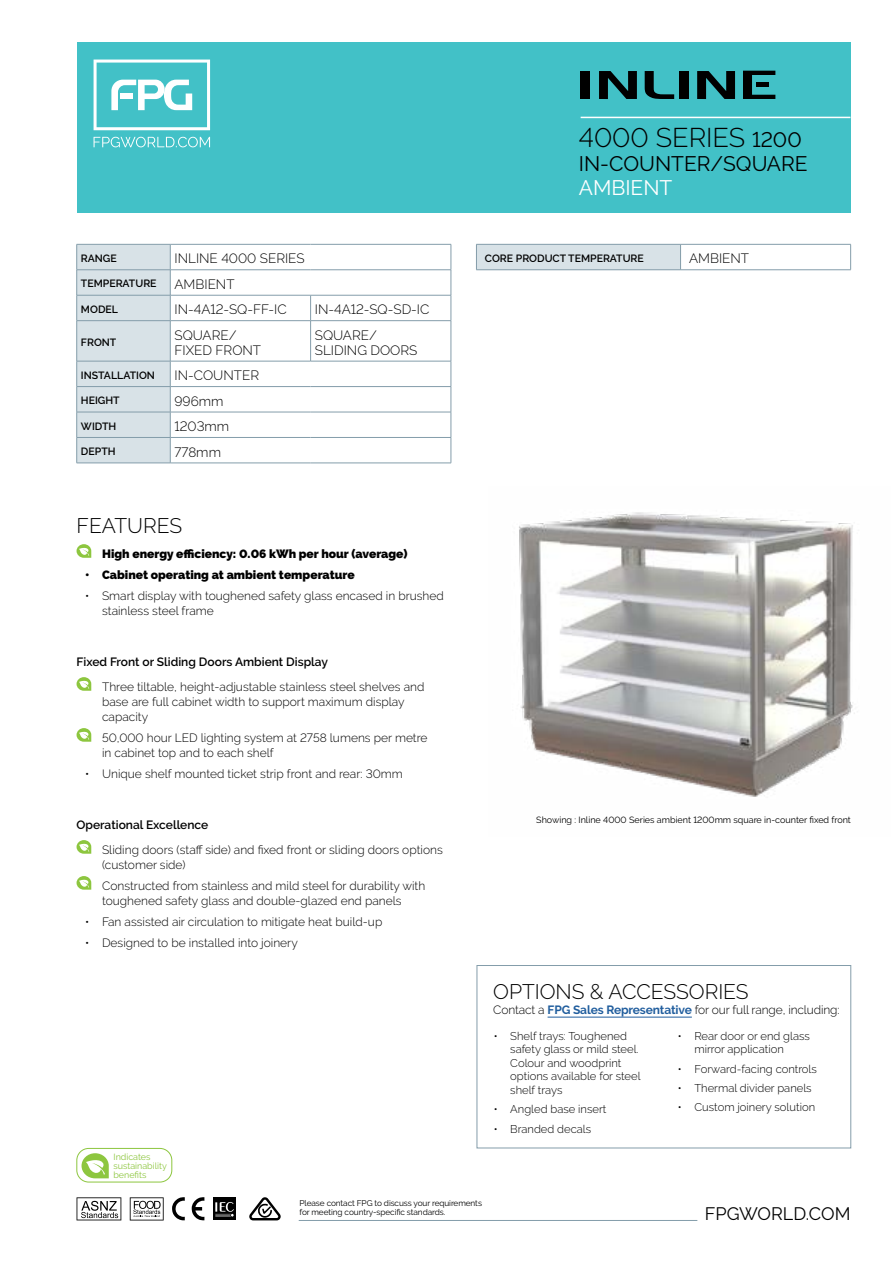
<style>
.page{position:relative;width:893px;height:1263px;background:#fff}
.page>*{position:absolute;margin:0;border:0;box-sizing:border-box;transform-origin:0 0}
.t1{font:300 27px "Raleway";color:#000}
.t2{font:300 21px "Raleway";color:#000}
.t3{font:21px "Raleway";color:#000}
.t4{font:21px "Raleway";color:#fff}
.t5{font:18px "Raleway";color:#000}
.t6{font:300 13.5px/15px "Raleway";color:#000}
.t7{font:300 12px/15px "Raleway";color:#000}
.t8{font:800 12px "Raleway";color:#000}
.t9{font:600 12px "Raleway";color:#000}
.t10{font:300 11.25px/13.5px "Raleway";color:#000}
.t11{font:600 10.5px "Raleway";color:#000}
.t12{font:9px "Raleway";color:#000}
.t13{font:9px/9px "Raleway";color:#8dc63f}
.t14{font:8.25px/9px "Raleway";letter-spacing:-.01em;color:#000}
.s1{font-weight:400;font-size:21px}
.s2{font-weight:700;color:#215e9e}
</style>
<div class="page">
<hr style="left:299px;top:1220px;width:398px;height:1px;background:#849daa">
<svg style="left:77px;top:1197px;width:44px;height:23px"></svg>
<svg style="left:130px;top:1197px;width:34px;height:23px"></svg>
<svg style="left:192px;top:1197px;width:12px;height:23px"></svg>
<svg style="left:172px;top:1197px;width:13px;height:23px"></svg>
<div style="left:213px;top:1197px;width:23px;height:23px;background:#000"></div>
<svg style="left:215px;top:1202px;width:19px;height:15px"></svg>
<svg style="left:249px;top:1197px;width:32px;height:23px"></svg>
<div style="left:77px;top:43px;width:773px;height:170px;background:#42c1c7"></div>
<svg style="left:94px;top:137px;width:116px;height:10px"></svg>
<svg style="left:94px;top:60px;width:116px;height:70px"></svg>
<div style="left:476px;top:244px;width:205px;height:26px;background:#d8e2e7"></div>
<svg style="left:476px;top:245px;width:1px;height:24px"></svg>
<hr style="left:476px;top:244px;width:205px;height:1px;background:#849daa">
<svg style="left:680px;top:244px;width:1px;height:25px"></svg>
<hr style="left:681px;top:244px;width:170px;height:1px;background:#849daa">
<svg style="left:850px;top:244px;width:1px;height:25px"></svg>
<hr style="left:476px;top:269px;width:205px;height:1px;background:#849daa">
<hr style="left:681px;top:269px;width:170px;height:1px;background:#849daa">
<svg style="left:77px;top:544px;width:14px;height:14px"></svg>
<svg style="left:77px;top:677px;width:14px;height:14px"></svg>
<svg style="left:77px;top:728px;width:14px;height:14px"></svg>
<svg style="left:77px;top:840px;width:14px;height:14px"></svg>
<svg style="left:77px;top:876px;width:14px;height:14px"></svg>
<hr style="left:581px;top:117px;width:269px;height:1px;background:#fff">
<div style="left:581px;top:71px;width:9px;height:28px;background:#000"></div>
<svg style="left:599px;top:71px;width:38px;height:28px"></svg>
<svg style="left:645px;top:71px;width:29px;height:28px"></svg>
<div style="left:679px;top:71px;width:10px;height:28px;background:#000"></div>
<svg style="left:743px;top:71px;width:32px;height:28px"></svg>
<svg style="left:697px;top:71px;width:38px;height:28px"></svg>
<svg style="left:82px;top:1153px;width:27px;height:25px"></svg>
<div style="left:77px;top:1148px;width:95px;height:34px;border:1px solid #8dc63f;border-radius:12px"></div>
<img style="left:519px;top:512px;width:336px;height:285px">
<hr style="left:170px;top:244px;width:141px;height:1px;background:#849daa">
<hr style="left:311px;top:244px;width:140px;height:1px;background:#849daa">
<hr style="left:170px;top:269px;width:141px;height:1px;background:#849daa">
<hr style="left:311px;top:269px;width:140px;height:1px;background:#849daa">
<hr style="left:170px;top:295px;width:141px;height:1px;background:#849daa">
<hr style="left:311px;top:295px;width:140px;height:1px;background:#849daa">
<svg style="left:310px;top:295px;width:1px;height:25px"></svg>
<svg style="left:451px;top:244px;width:1px;height:76px"></svg>
<hr style="left:77px;top:463px;width:93px;height:1px;background:#849daa">
<svg style="left:76px;top:244px;width:95px;height:219px;background:#d2dde3"></svg>
<hr style="left:310px;top:321px;width:1px;height:40px;background:#849daa">
<hr style="left:451px;top:321px;width:1px;height:40px;background:#849daa">
<svg style="left:451px;top:361px;width:1px;height:102px"></svg>
<hr style="left:170px;top:320px;width:141px;height:1px;background:#849daa">
<hr style="left:311px;top:320px;width:140px;height:1px;background:#849daa">
<hr style="left:170px;top:361px;width:141px;height:1px;background:#849daa">
<hr style="left:311px;top:361px;width:140px;height:1px;background:#849daa">
<hr style="left:170px;top:386px;width:141px;height:1px;background:#849daa">
<hr style="left:311px;top:386px;width:140px;height:1px;background:#849daa">
<hr style="left:170px;top:412px;width:141px;height:1px;background:#849daa">
<hr style="left:311px;top:412px;width:140px;height:1px;background:#849daa">
<hr style="left:170px;top:437px;width:141px;height:1px;background:#849daa">
<hr style="left:311px;top:437px;width:140px;height:1px;background:#849daa">
<hr style="left:170px;top:463px;width:141px;height:1px;background:#849daa">
<hr style="left:311px;top:463px;width:140px;height:1px;background:#849daa">
<div style="left:477px;top:965px;width:374px;height:183px;border:1px solid #849daa"></div>
<hr style="left:548px;top:1017px;width:144px;height:1px;background:#215e9e">
<p class="t11" style="left:81px;top:252px;width:37px">RANGE</p>
<p class="t6" style="left:175px;top:251px;width:131px">INLINE 4000 SERIES</p>
<p class="t11" style="left:81px;top:278px;width:77px">TEMPERATURE</p>
<p class="t6" style="left:175px;top:276px;width:62px">AMBIENT</p>
<p class="t11" style="left:81px;top:303px;width:39px">MODEL</p>
<p class="t6" style="left:175px;top:302px;width:114px">IN-4A12-SQ-FF-IC</p>
<p class="t6" style="left:315px;top:302px;width:116px">IN-4A12-SQ-SD-IC</p>
<p class="t11" style="left:81px;top:336px;width:37px">FRONT</p>
<p class="t6" style="left:175px;top:327px;width:88px">SQUARE/<br>FIXED FRONT</p>
<p class="t6" style="left:315px;top:327px;width:104px">SQUARE/<br>SLIDING DOORS</p>
<p class="t11" style="left:81px;top:369px;width:75px">INSTALLATION</p>
<p class="t6" style="left:175px;top:368px;width:86px">IN-COUNTER</p>
<p class="t11" style="left:81px;top:394px;width:40px">HEIGHT</p>
<p class="t6" style="left:175px;top:393px;width:51px">996mm</p>
<p class="t11" style="left:81px;top:420px;width:37px">WIDTH</p>
<p class="t6" style="left:175px;top:419px;width:56px">1203mm</p>
<p class="t11" style="left:81px;top:445px;width:36px">DEPTH</p>
<p class="t6" style="left:175px;top:444px;width:48px">778mm</p>
<h2 class="t2" style="left:77px;top:514px;width:107px">FEATURES</h2>
<p class="t8" style="left:102px;top:547px;width:307px">High energy efficiency: 0.06 kWh per hour (average)</p>
<p class="t8" style="left:85px;top:567px;width:271px">• Cabinet operating at ambient temperature</p>
<p class="t7" style="left:102px;top:588px;width:343px;text-indent:-17px">• Smart display with toughened safety glass encased in brushed stainless steel frame</p>
<p class="t9" style="left:77px;top:655px;width:253px">Fixed Front or Sliding Doors Ambient Display</p>
<p class="t7" style="left:102px;top:679px;width:324px">Three tiltable, height-adjustable stainless steel shelves and base are full cabinet width to support maximum display capacity</p>
<p class="t7" style="left:102px;top:730px;width:327px">50,000 hour LED lighting system at 2758 lumens per metre in cabinet top and to each shelf</p>
<p class="t7" style="left:85px;top:766px;width:319px">• Unique shelf mounted ticket strip front and rear: 30mm</p>
<p class="t9" style="left:77px;top:818px;width:133px">Operational Excellence</p>
<p class="t7" style="left:102px;top:842px;width:342px">Sliding doors (staff side) and fixed front or sliding doors options (customer side)</p>
<p class="t7" style="left:102px;top:878px;width:325px">Constructed from stainless and mild steel for durability with toughened safety glass and double-glazed end panels</p>
<p class="t7" style="left:85px;top:914px;width:299px">• Fan assisted air circulation to mitigate heat build-up</p>
<p class="t7" style="left:85px;top:935px;width:214px">• Designed to be installed into joinery</p>
<p class="t13" style="left:113px;top:1152px;width:55px">Indicates sustainability benefits</p>
<h1 class="t1" style="left:579px;top:122px;width:224px">4000 SERIES <span class="s1">1200</span></h1>
<h2 class="t3" style="left:579px;top:152px;width:230px">IN-COUNTER/SQUARE</h2>
<h2 class="t4" style="left:579px;top:176px;width:95px">AMBIENT</h2>
<p class="t11" style="left:485px;top:252px;width:160px">CORE PRODUCT TEMPERATURE</p>
<p class="t6" style="left:689px;top:251px;width:62px">AMBIENT</p>
<p class="t12" style="left:536px;top:814px;width:316px">Showing : Inline 4000 Series ambient 1200mm square in-counter fixed front</p>
<h2 class="t2" style="left:493px;top:979px;width:257px">OPTIONS &amp; ACCESSORIES</h2>
<p class="t7" style="left:493px;top:1002px;width:348px">Contact a <span class="s2">FPG Sales Representative</span> for our full range, including:</p>
<p class="t10" style="left:510px;top:1029px;width:132px;text-indent:-17px">• Shelf trays: Toughened safety glass or mild steel.<br>Colour and woodprint options available for steel shelf trays</p>
<p class="t10" style="left:494px;top:1102px;width:114px">• Angled base insert</p>
<p class="t10" style="left:494px;top:1122px;width:99px">• Branded decals</p>
<p class="t10" style="left:694px;top:1029px;width:117px;text-indent:-17px">• Rear door or end glass mirror application</p>
<p class="t10" style="left:678px;top:1062px;width:141px">• Forward-facing controls</p>
<p class="t10" style="left:678px;top:1081px;width:135px">• Thermal divider panels</p>
<p class="t10" style="left:678px;top:1101px;width:139px">• Custom joinery solution</p>
<p class="t14" style="left:300px;top:1198px;width:184px">Please contact FPG to discuss your requirements for meeting country-specific standards.</p>
<h3 class="t5" style="left:705px;top:1203px;width:147px">FPGWORLD.COM</h3>
</div>
